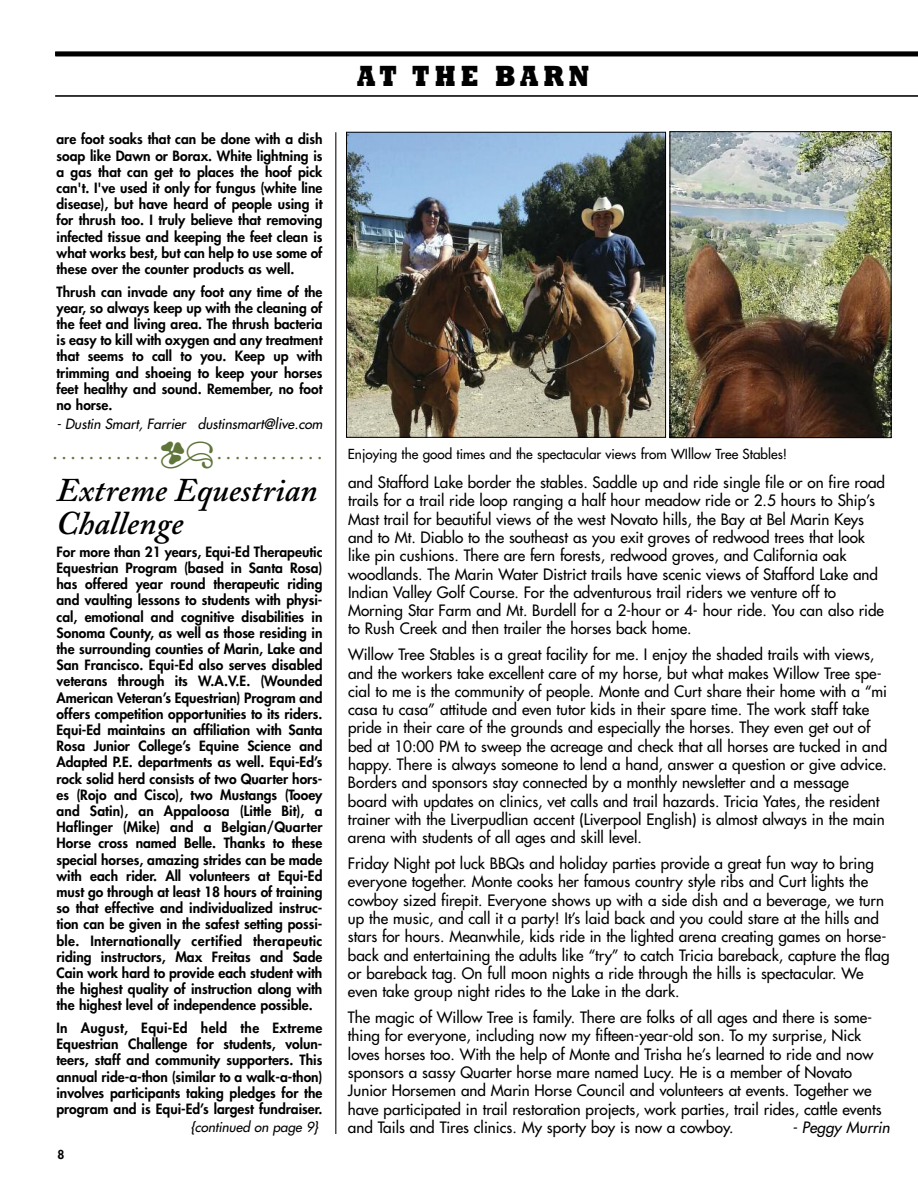
<style>
.page{position:relative;width:918px;height:1188px;background:#fff}
.page>*{position:absolute;margin:0;border:0;box-sizing:border-box;transform-origin:0 0}
.t1{font:45px "Type Embellishments One Let Plain";color:#60753a}
.t2{font:italic 600 33px/33px "Adobe Caslon Pro";color:#000}
.t3{font:800 30px "Rockwell";letter-spacing:.205em;color:#000;scale:.8 1}
.t4{font:15.3px/18.3px "Futura";color:#000}
.t5{font:italic 15.3px "Futura";color:#000}
.t6{font:800 13.8px/16.2px "Futura";color:#000;text-align:justify}
.t7{font:italic 13.8px "Futura";color:#000}
.t8{font:800 13.8px "Futura";color:#60753a}
.t9{font:13.5px "Futura";color:#000}
.t10{font:italic 13.5px "Futura";color:#000}
.t11{font:800 12px "Futura";color:#000}
</style>
<div class="page">
<hr style="left:335px;top:132px;width:1px;height:1002px;background:#000">
<div style="left:55px;top:51px;width:863px;height:5px;background:#636363"></div>
<hr style="left:55px;top:96px;width:863px;height:1px;background:#000">
<hr style="left:55px;top:52px;width:863px;height:4px;background:#000">
<hr style="left:55px;top:95px;width:863px;height:1px;background:#000">
<img style="left:672px;top:133px;width:217px;height:303px">
<div style="left:670px;top:131px;width:221px;height:307px;border:1px solid #000"></div>
<img style="left:348px;top:134px;width:316px;height:302px">
<div style="left:346px;top:132px;width:320px;height:306px;border:1px solid #000"></div>
<p class="t6" style="left:57px;top:132px;width:267px">are foot soaks that can be done with a dish soap like Dawn or Borax. White lightning is a gas that can get to places the hoof pick can't. I've used it only for fungus (white line disease), but have heard of people using it for thrush too. I truly believe that removing infected tissue and keeping the feet clean is what works best, but can help to use some of these over the counter products as well.</p>
<p class="t6" style="left:57px;top:284px;width:267px">Thrush can invade any foot any time of the year, so always keep up with the cleaning of the feet and living area. The thrush bacteria is easy to kill with oxygen and any treatment that seems to call to you. Keep up with trimming and shoeing to keep your horses feet healthy and sound. Remember, no foot no horse.</p>
<p class="t7" style="left:57px;top:417px;width:267px">- Dustin Smart, Farrier dustinsmart@live.com</p>
<h1 class="t1" style="left:159px;top:428px;width:57px">q</h1>
<p class="t8" style="left:53px;top:447px;width:270px">..............................</p>
<h2 class="t2" style="left:57px;top:478px;width:263px">Extreme Equestrian<br>Challenge</h2>
<p class="t6" style="left:56px;top:545px;width:268px">For more than 21 years, Equi-Ed Therapeutic Equestrian Program (based in Santa Rosa) has offered year round therapeutic riding and vaulting lessons to students with physi&shy;cal, emotional and cognitive disabilities in Sonoma County, as well as those residing in the surrounding counties of Marin, Lake and San Francisco. Equi-Ed also serves disabled veterans through its W.A.V.E. (Wounded American Veteran’s Equestrian) Program and offers competition opportunities to its riders.<br>Equi-Ed maintains an affiliation with Santa Rosa Junior College’s Equine Science and Adapted P.E. departments as well. Equi-Ed’s rock solid herd consists of two Quarter hors&shy;es (Rojo and Cisco), two Mustangs (Tooey and Satin), an Appaloosa (Little Bit), a Haflinger (Mike) and a Belgian/Quarter Horse cross named Belle. Thanks to these special horses, amazing strides can be made with each rider. All volunteers at Equi-Ed must go through at least 18 hours of training so that effective and individualized instruc&shy;tion can be given in the safest setting possi&shy;ble. Internationally certified therapeutic riding instructors, Max Freitas and Sade Cain work hard to provide each student with the highest quality of instruction along with the highest level of independence possible.</p>
<p class="t6" style="left:56px;top:1021px;width:267px">In August, Equi-Ed held the Extreme Equestrian Challenge for students, volun&shy;teers, staff and community supporters. This annual ride-a-thon (similar to a walk-a-thon) involves participants taking pledges for the program and is Equi-Ed’s largest fundraiser.</p>
<p class="t11" style="left:57px;top:1149px;width:8px">8</p>
<p class="t10" style="left:190px;top:1120px;width:130px">{continued on page 9}</p>
<h3 class="t3" style="left:357px;top:58px;width:292px">AT THE BARN</h3>
<p class="t9" style="left:348px;top:448px;width:441px">Enjoying the good times and the spectacular views from WIllow Tree Stables!</p>
<p class="t4" style="left:348px;top:474px;width:539px">and Stafford Lake border the stables. Saddle up and ride single file or on fire road trails for a trail ride loop ranging a half hour meadow ride or 2.5 hours to Ship’s Mast trail for beautiful views of the west Novato hills, the Bay at Bel Marin Keys and to Mt. Diablo to the southeast as you exit groves of redwood trees that look like pin cushions. There are fern forests, redwood groves, and California oak woodlands. The Marin Water District trails have scenic views of Stafford Lake and Indian Valley Golf Course. For the adventurous trail riders we venture off to Morning Star Farm and Mt. Burdell for a 2-hour or 4- hour ride. You can also ride to Rush Creek and then trailer the horses back home.</p>
<p class="t4" style="left:348px;top:647px;width:541px">Willow Tree Stables is a great facility for me. I enjoy the shaded trails with views, and the workers take excellent care of my horse, but what makes Willow Tree spe&shy;cial to me is the community of people. Monte and Curt share their home with a “mi casa tu casa” attitude and even tutor kids in their spare time. The work staff take pride in their care of the grounds and especially the horses. They even get out of bed at 10:00 PM to sweep the acreage and check that all horses are tucked in and happy. There is always someone to lend a hand, answer a question or give advice.<br>Borders and sponsors stay connected by a monthly newsletter and a message board with updates on clinics, vet calls and trail hazards. Tricia Yates, the resident trainer with the Liverpudlian accent (Liverpool English) is almost always in the main arena with students of all ages and skill level.</p>
<p class="t4" style="left:348px;top:855px;width:543px">Friday Night pot luck BBQs and holiday parties provide a great fun way to bring everyone together. Monte cooks her famous country style ribs and Curt lights the cowboy sized firepit. Everyone shows up with a side dish and a beverage, we turn up the music, and call it a party! It’s laid back and you could stare at the hills and stars for hours. Meanwhile, kids ride in the lighted arena creating games on horse&shy;back and entertaining the adults like “try” to catch Tricia bareback, capture the flag or bareback tag. On full moon nights a ride through the hills is spectacular. We even take group night rides to the Lake in the dark.</p>
<p class="t4" style="left:348px;top:1009px;width:535px">The magic of Willow Tree is family. There are folks of all ages and there is some&shy;thing for everyone, including now my fifteen-year-old son. To my surprise, Nick loves horses too. With the help of Monte and Trisha he’s learned to ride and now sponsors a sassy Quarter horse mare named Lucy. He is a member of Novato Junior Horsemen and Marin Horse Council and volunteers at events. Together we have participated in trail restoration projects, work parties, trail rides, cattle events and Tails and Tires clinics. My sporty boy is now a cowboy.</p>
<p class="t5" style="left:792px;top:1120px;width:99px">- Peggy Murrin</p>
</div>
